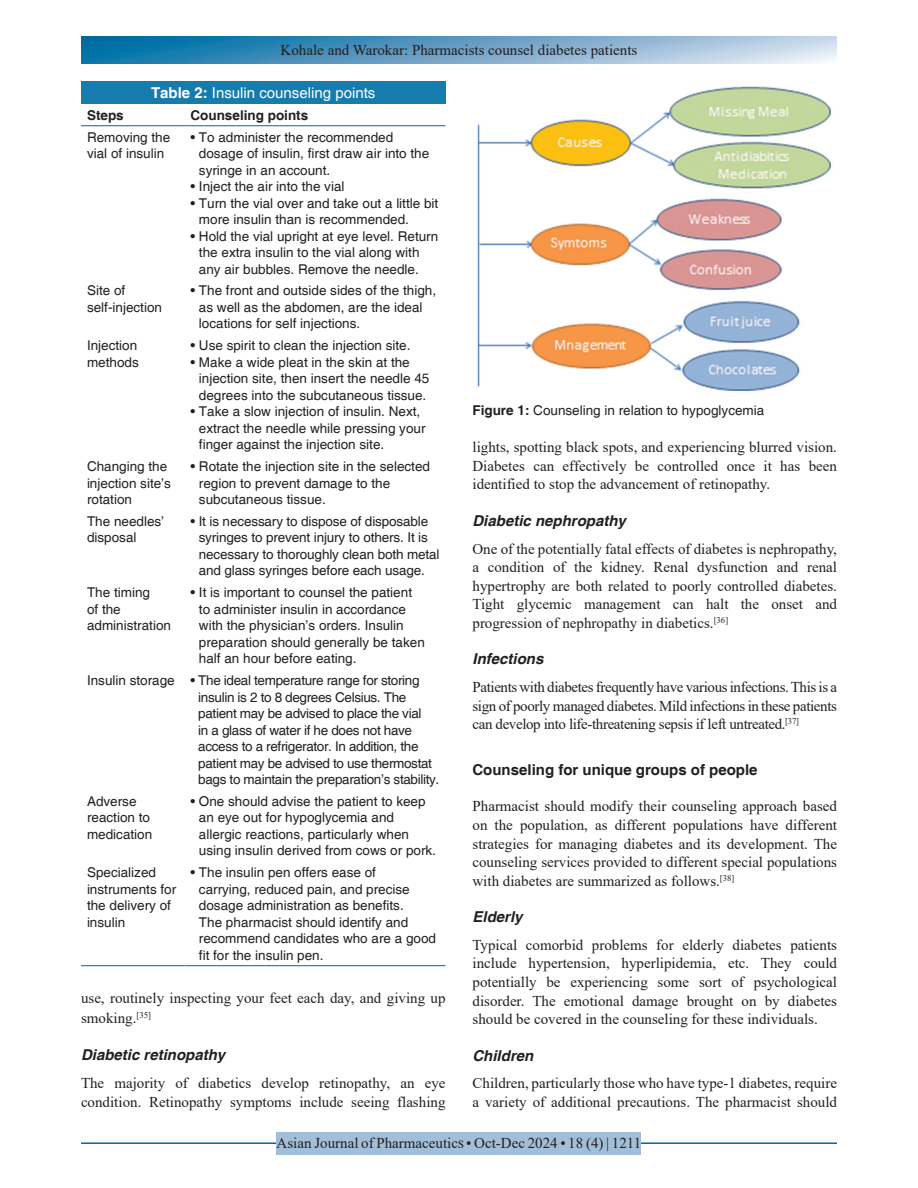
<style>
.page{position:relative;width:918px;height:1188px;background:#fff}
.page>*{position:absolute;margin:0;border:0;box-sizing:border-box;transform-origin:0 0}
.TX{font:15px/18.6px "Times New Roman";color:#231f20;text-align:justify}
.t1{font:italic 700 15px "Helvetica";color:#231f20}
.t2{font:700 15px "Helvetica";color:#231f20}
.TT{font:15px "Helvetica";color:#fff}
.TB{font:13.5px/16.5px "Helvetica";color:#231f20}
.TB-2{font:13.5px/16.5px "Helvetica";letter-spacing:-.025em;color:#231f20}
.TBL{font:13.5px/16.5px "Helvetica";color:#231f20}
.FGC{font:13.5px "Helvetica";color:#231f20}
.TCH{font:700 13.5px "Helvetica";color:#231f20}
.s1{font-weight:700}
</style>
<div class="page">
<svg style="left:81px;top:37px;width:756px;height:27px;background:#6ba4c8"></svg>
<hr style="left:81px;top:1142px;width:756px;height:2px;background:#00689e">
<div style="left:277px;top:1132px;width:364px;height:22px;background:#a2bfda"></div>
<div style="left:81px;top:81px;width:365px;height:23px;background:#167cae"></div>
<hr style="left:81px;top:965px;width:103px;height:1px;background:#00689e">
<hr style="left:184px;top:965px;width:262px;height:1px;background:#00689e">
<hr style="left:81px;top:125px;width:103px;height:1px;background:#00689e">
<hr style="left:184px;top:125px;width:262px;height:1px;background:#00689e">
<img style="left:477px;top:86px;width:354px;height:305px">
<p class="TX" style="left:281px;top:41px;width:358px">Kohale and Warokar: Pharmacists counsel diabetes patients</p>
<p class="TT" style="left:151px;top:84px;width:226px"><span class="s1">Table 2:</span> Insulin counseling points</p>
<p class="TCH" style="left:87px;top:107px;width:38px">Steps</p>
<p class="TCH" style="left:190px;top:107px;width:119px">Counseling points</p>
<p class="TB" style="left:87px;top:129px;width:85px">Removing the vial of insulin</p>
<p class="TB" style="left:199px;top:129px;width:232px;text-indent:-8px">• To administer the recommended dosage of insulin, first draw air into the syringe in an account.</p>
<p class="TB" style="left:190px;top:179px;width:156px">• Inject the air into the vial</p>
<p class="TB" style="left:199px;top:195px;width:241px;text-indent:-8px">• Turn the vial over and take out a little bit more insulin than is recommended.</p>
<p class="TB" style="left:199px;top:228px;width:241px;text-indent:-8px">• Hold the vial upright at eye level. Return the extra insulin to the vial along with any air bubbles. Remove the needle.</p>
<p class="TB" style="left:87px;top:283px;width:77px">Site of self‑injection</p>
<p class="TB" style="left:199px;top:283px;width:239px;text-indent:-8px">• The front and outside sides of the thigh, as well as the abdomen, are the ideal locations for self injections.</p>
<p class="TB" style="left:87px;top:338px;width:53px">Injection methods</p>
<p class="TB" style="left:190px;top:338px;width:222px">• Use spirit to clean the injection site.</p>
<p class="TB" style="left:199px;top:354px;width:232px;text-indent:-8px">• Make a wide pleat in the skin at the injection site, then insert the needle 45 degrees into the subcutaneous tissue.</p>
<p class="TB" style="left:199px;top:404px;width:228px;text-indent:-8px">• Take a slow injection of insulin. Next, extract the needle while pressing your finger against the injection site.</p>
<p class="TB" style="left:87px;top:459px;width:86px">Changing the injection site’s rotation</p>
<p class="TB" style="left:199px;top:459px;width:233px;text-indent:-8px">• Rotate the injection site in the selected region to prevent damage to the subcutaneous tissue.</p>
<p class="TB" style="left:87px;top:513px;width:79px">The needles’ disposal</p>
<p class="TB" style="left:199px;top:513px;width:242px;text-indent:-8px">• It is necessary to dispose of disposable syringes to prevent injury to others. It is necessary to thoroughly clean both metal and glass syringes before each usage.</p>
<p class="TB" style="left:87px;top:585px;width:86px">The timing<br>of the administration</p>
<p class="TB" style="left:199px;top:585px;width:227px;text-indent:-8px">• It is important to counsel the patient to administer insulin in accordance with the physician’s orders. Insulin preparation should generally be taken half an hour before eating.</p>
<p class="TB" style="left:87px;top:673px;width:89px">Insulin storage</p>
<p class="TB-2" style="left:198px;top:673px;width:243px;text-indent:-8px">• The ideal temperature range for storing insulin is 2 to 8 degrees Celsius. The patient may be advised to place the vial<br>in a glass of water if he does not have access to a refrigerator. In addition, the patient may be advised to use thermostat bags to maintain the preparation’s stability.</p>
<p class="TB" style="left:87px;top:793px;width:67px">Adverse reaction to medication</p>
<p class="TB" style="left:199px;top:793px;width:239px;text-indent:-8px">• One should advise the patient to keep an eye out for hypoglycemia and allergic reactions, particularly when using insulin derived from cows or pork.</p>
<p class="TBL" style="left:87px;top:865px;width:91px">Specialized instruments for the delivery of insulin</p>
<p class="TBL" style="left:199px;top:865px;width:239px;text-indent:-8px">• The insulin pen offers ease of<br>carrying, reduced pain, and precise dosage administration as benefits.<br>The pharmacist should identify and recommend candidates who are a good fit for the insulin pen.</p>
<p class="TX" style="left:81px;top:988px;width:366px;line-height:19.2px">use, routinely inspecting your feet each day, and giving up smoking.<sup>[35]</sup></p>
<h3 class="t1" style="left:81px;top:1045px;width:146px">Diabetic retinopathy</h3>
<p class="TX" style="left:81px;top:1073px;width:366px;line-height:19.2px">The majority of diabetics develop retinopathy, an eye condition. Retinopathy symptoms include seeing flashing</p>
<p class="FGC" style="left:472px;top:402px;width:293px"><span class="s1">Figure 1:</span> Counseling in relation to hypoglycemia</p>
<p class="TX" style="left:472px;top:437px;width:366px">lights, spotting black spots, and experiencing blurred vision.<br>Diabetes can effectively be controlled once it has been identified to stop the advancement of retinopathy.</p>
<h3 class="t1" style="left:472px;top:512px;width:155px">Diabetic nephropathy</h3>
<p class="TX" style="left:472px;top:539px;width:366px">One of the potentially fatal effects of diabetes is nephropathy, a condition of the kidney. Renal dysfunction and renal hypertrophy are both related to poorly controlled diabetes.<br>Tight glycemic management can halt the onset and progression of nephropathy in diabetics.<sup>[36]</sup></p>
<h3 class="t1" style="left:472px;top:650px;width:72px">Infections</h3>
<p class="TX" style="left:472px;top:677px;width:366px">Patients with diabetes frequently have various infections. This is a sign of poorly managed diabetes. Mild infections in these patients can develop into life-threatening sepsis if left untreated.<sup>[37]</sup></p>
<h2 class="t2" style="left:472px;top:760px;width:287px">Counseling for unique groups of people</h2>
<p class="TX" style="left:472px;top:797px;width:366px">Pharmacist should modify their counseling approach based on the population, as different populations have different strategies for managing diabetes and its development. The counseling services provided to different special populations with diabetes are summarized as follows.<sup>[38]</sup></p>
<h3 class="t1" style="left:472px;top:908px;width:52px">Elderly</h3>
<p class="TX" style="left:472px;top:935px;width:366px">Typical comorbid problems for elderly diabetes patients include hypertension, hyperlipidemia, etc. They could potentially be experiencing some sort of psychological disorder. The emotional damage brought on by diabetes should be covered in the counseling for these individuals.</p>
<h3 class="t1" style="left:472px;top:1046px;width:62px">Children</h3>
<p class="TX" style="left:472px;top:1074px;width:366px">Children, particularly those who have type-1 diabetes, require a variety of additional precautions. The pharmacist should</p>
<p class="TX" style="left:277px;top:1134px;width:366px">Asian Journal of Pharmaceutics • Oct-Dec 2024 • 18 (4) | 1211</p>
</div>
